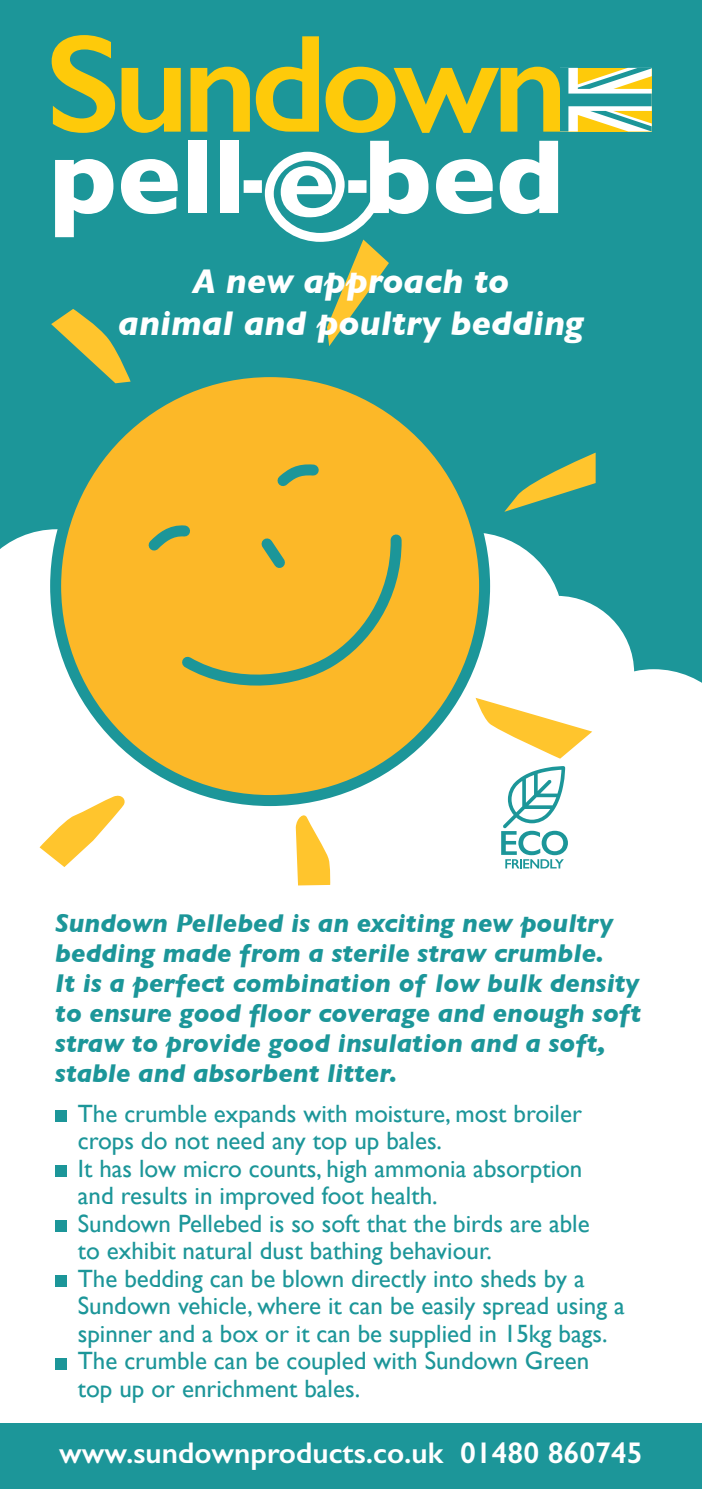
<style>
.page{position:relative;width:702px;height:1489px;background:#fff}
.page>*{position:absolute;margin:0;border:0;box-sizing:border-box;transform-origin:0 0}
.t1{font:600 139.75px "Gill Sans";letter-spacing:-.05em;color:#feca0a}
.t2{font:italic 700 35px "Gill Sans";color:#fff}
.t3{font:600 30px "Gill Sans";color:#fff}
.t4{font:italic 700 26.25px/30px "Gill Sans";color:#1c9699}
.t5{font:25px/27.5px "Gill Sans";color:#1c9699}
</style>
<div class="page">
<div style="left:0;top:1423px;width:702px;height:65px;background:#1c9699"></div>
<div style="left:0;top:0;width:702px;height:887px;background:#1c9699"></div>
<div style="left:479px;top:596px;width:155px;height:154px;background:#fff;border-radius:50%"></div>
<div style="left:380px;top:532px;width:183px;height:184px;background:#fff;border-radius:50%"></div>
<div style="left:0;top:712px;width:702px;height:191px;background:#fff"></div>
<div style="left:56px;top:371px;width:428px;height:429px;background:#fcb828;border-radius:50%"></div>
<svg style="left:296px;top:815px;width:35px;height:70px"></svg>
<svg style="left:277px;top:464px;width:42px;height:23px"></svg>
<svg style="left:0;top:521px;width:402px;height:191px"></svg>
<svg style="left:51px;top:309px;width:80px;height:74px"></svg>
<svg style="left:504px;top:453px;width:91px;height:59px"></svg>
<svg style="left:40px;top:795px;width:85px;height:72px"></svg>
<svg style="left:475px;top:669px;width:227px;height:199px"></svg>
<div style="left:55px;top:1110px;width:12px;height:11px;background:#1c9699"></div>
<div style="left:55px;top:1165px;width:12px;height:11px;background:#1c9699"></div>
<div style="left:55px;top:1220px;width:12px;height:11px;background:#1c9699"></div>
<div style="left:55px;top:1275px;width:12px;height:11px;background:#1c9699"></div>
<div style="left:55px;top:1357px;width:12px;height:11px;background:#1c9699"></div>
<svg style="left:568px;top:68px;width:83px;height:63px"></svg>
<svg style="left:55px;top:159px;width:58px;height:78px"></svg>
<svg style="left:121px;top:159px;width:57px;height:55px"></svg>
<div style="left:188px;top:141px;width:19px;height:72px;background:#fff"></div>
<div style="left:220px;top:141px;width:19px;height:72px;background:#fff"></div>
<svg style="left:436px;top:159px;width:56px;height:55px"></svg>
<svg style="left:499px;top:141px;width:59px;height:73px"></svg>
<svg style="left:265px;top:141px;width:163px;height:205px"></svg>
<div style="left:243px;top:180px;width:19px;height:13px;background:#fff"></div>
<div style="left:348px;top:180px;width:18px;height:13px;background:#fff"></div>
<p class="t1" style="left:46px;top:0;width:523px">Sundown</p>
<p class="t2" style="left:192px;top:260px;width:318px">A new approach to</p>
<p class="t2" style="left:118px;top:302px;width:467px">animal and poultry bedding</p>
<p class="t4" style="left:55px;top:907px;width:559px">Sundown Pellebed is an exciting new poultry bedding made from a sterile straw crumble.</p>
<p class="t4" style="left:55px;top:967px;width:585px">It is a perfect combination of low bulk density</p>
<p class="t4" style="left:55px;top:997px;width:587px">to ensure good floor coverage and enough soft straw to provide good insulation and a soft,</p>
<p class="t4" style="left:55px;top:1057px;width:344px">stable and absorbent litter.</p>
<p class="t5" style="left:78px;top:1099px;width:505px">The crumble expands with moisture, most broiler</p>
<p class="t5" style="left:78px;top:1126px;width:366px">crops do not need any top up bales.</p>
<p class="t5" style="left:78px;top:1154px;width:506px">It has low micro counts, high ammonia absorption</p>
<p class="t5" style="left:78px;top:1181px;width:361px">and results in improved foot health.</p>
<p class="t5" style="left:78px;top:1209px;width:513px">Sundown Pellebed is so soft that the birds are able</p>
<p class="t5" style="left:78px;top:1236px;width:415px">to exhibit natural dust bathing behaviour.</p>
<p class="t5" style="left:78px;top:1264px;width:548px">The bedding can be blown directly into sheds by a<br>Sundown vehicle, where it can be easily spread using a spinner and a box or it can be supplied in 15kg bags.</p>
<p class="t5" style="left:78px;top:1346px;width:513px">The crumble can be coupled with Sundown Green</p>
<p class="t5" style="left:78px;top:1374px;width:284px">top up or enrichment bales.</p>
<p class="t3" style="left:59px;top:1434px;width:585px">www.sundownproducts.co.uk 01480 860745</p>
</div>
